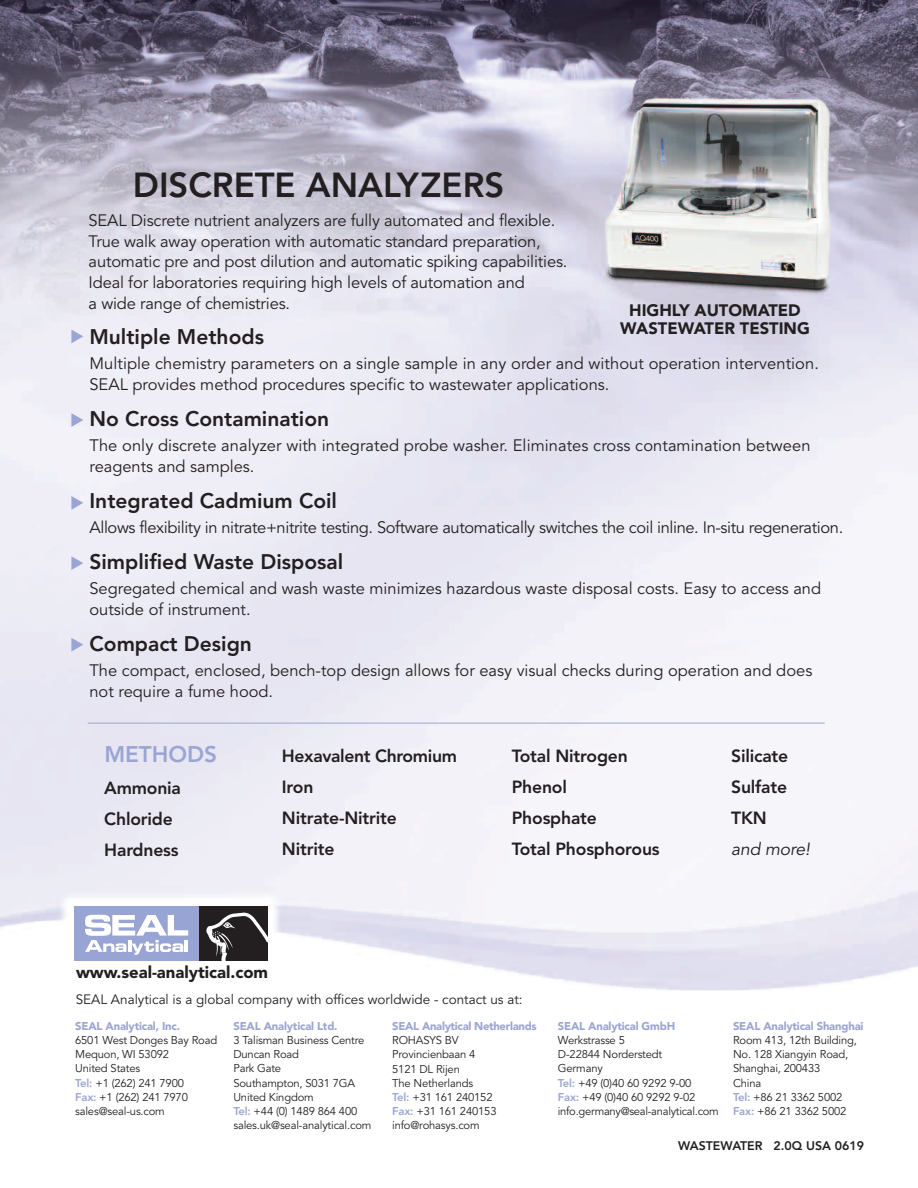
<style>
.page{position:relative;width:918px;height:1188px;background:#fff}
.page>*{position:absolute;margin:0;border:0;box-sizing:border-box;transform-origin:0 0}
.t1{font:800 34.5px "Avenir";color:#231f20}
.t2{font:800 22.5px "Avenir";color:#9ba5d3}
.t3{font:800 21px "Avenir";color:#231f20}
.t4{font:800 17.55px/30.9px "Avenir";letter-spacing:-.01em;color:#231f20}
.t5{font:italic 17.55px "Avenir";letter-spacing:-.005em;color:#231f20}
.t6{font:900 16.65px "Avenir";color:#231f20}
.t7{font:16.5px/20.7px "Avenir";color:#231f20}
.t8{font:16.5px "Avenir";letter-spacing:-.025em;color:#231f20}
.t9{font:900 16.5px/18px "Avenir";color:#231f20;text-align:center}
.t10{font:13.5px "Avenir";color:#231f20}
.t11{font:800 12.3px "Avenir";color:#231f20}
.t12{font:11.25px/14.1px "Avenir";letter-spacing:-.015em;color:#231f20}
.t13{font:900 11.25px "Avenir";letter-spacing:-.015em;color:#9ba5d3}
.s1{font-weight:800;color:#9ba5d3}
</style>
<div class="page">
<img style="left:0;top:0;width:918px;height:991px">
<div style="left:75px;top:906px;width:126px;height:54px;background:#98a4d3"></div>
<svg style="left:85px;top:915px;width:103px;height:40px"></svg>
<div style="left:199px;top:906px;width:69px;height:54px;background:#231f20"></div>
<svg style="left:206px;top:913px;width:62px;height:47px"></svg>
<svg style="left:71px;top:330px;width:12px;height:13px"></svg>
<svg style="left:71px;top:413px;width:12px;height:14px"></svg>
<svg style="left:71px;top:496px;width:12px;height:14px"></svg>
<svg style="left:71px;top:638px;width:12px;height:14px"></svg>
<svg style="left:71px;top:556px;width:12px;height:14px"></svg>
<hr style="left:88px;top:723px;width:737px;height:1px;background:#9ba5d3">
<h1 class="t1" style="left:133px;top:171px;width:373px">DISCRETE ANALYZERS</h1>
<p class="t7" style="left:89px;top:211px;width:480px">SEAL Discrete nutrient analyzers are fully automated and flexible.<br>True walk away operation with automatic standard preparation, automatic pre and post dilution and automatic spiking capabilities.<br>Ideal for laboratories requiring high levels of automation and<br>a wide range of chemistries.</p>
<p class="t9" style="left:620px;top:303px;width:191px">HIGHLY AUTOMATED<br>WASTEWATER TESTING</p>
<p class="t3" style="left:90px;top:328px;width:176px">Multiple Methods</p>
<p class="t7" style="left:90px;top:355px;width:731px">Multiple chemistry parameters on a single sample in any order and without operation intervention.<br>SEAL provides method procedures specific to wastewater applications.</p>
<p class="t3" style="left:90px;top:410px;width:241px">No Cross Contamination</p>
<p class="t7" style="left:90px;top:437px;width:723px">The only discrete analyzer with integrated probe washer. Eliminates cross contamination between reagents and samples.</p>
<p class="t3" style="left:90px;top:492px;width:249px">Integrated Cadmium Coil</p>
<p class="t8" style="left:90px;top:521px;width:755px">Allows flexibility in nitrate+nitrite testing. Software automatically switches the coil inline. In-situ regeneration.</p>
<p class="t3" style="left:90px;top:553px;width:255px">Simplified Waste Disposal</p>
<p class="t7" style="left:90px;top:580px;width:733px">Segregated chemical and wash waste minimizes hazardous waste disposal costs. Easy to access and outside of instrument.</p>
<p class="t3" style="left:90px;top:635px;width:164px">Compact Design</p>
<p class="t7" style="left:90px;top:662px;width:724px">The compact, enclosed, bench-top design allows for easy visual checks during operation and does not require a fume hood.</p>
<h2 class="t2" style="left:104px;top:745px;width:114px">METHODS</h2>
<p class="t4" style="left:104px;top:774px;width:78px">Ammonia<br>Chloride<br>Hardness</p>
<p class="t4" style="left:282px;top:742px;width:177px">Hexavalent Chromium<br>Iron<br>Nitrate-Nitrite<br>Nitrite</p>
<p class="t4" style="left:731px;top:742px;width:59px;text-align:justify">Silicate Sulfate TKN</p>
<p class="t4" style="left:512px;top:742px;width:150px">Total Nitrogen<br>Phenol<br>Phosphate<br>Total Phosphorous</p>
<p class="t5" style="left:731px;top:842px;width:80px">and more!</p>
<p class="t6" style="left:76px;top:966px;width:194px">www.seal-analytical.com</p>
<p class="t10" style="left:76px;top:994px;width:448px">SEAL Analytical is a global company with offices worldwide - contact us at:</p>
<p class="t13" style="left:75px;top:1022px;width:106px">SEAL Analytical, Inc.</p>
<p class="t12" style="left:75px;top:1034px;width:144px">6501 West Donges Bay Road<br>Mequon, WI 53092<br>United States<br><span class="s1">Tel:</span> +1 (262) 241 7900<br><span class="s1">Fax:</span> +1 (262) 241 7970 sales@seal-us.com</p>
<p class="t13" style="left:233px;top:1022px;width:106px">SEAL Analytical Ltd.</p>
<p class="t12" style="left:233px;top:1034px;width:140px">3 Talisman Business Centre<br>Duncan Road<br>Park Gate<br>Southampton, S031 7GA<br>United Kingdom<br><span class="s1">Tel:</span> +44 (0) 1489 864 400 sales.uk@seal-analytical.com</p>
<p class="t13" style="left:392px;top:1022px;width:146px">SEAL Analytical Netherlands</p>
<p class="t12" style="left:392px;top:1034px;width:106px">ROHASYS BV<br>Provincienbaan 4<br>5121 DL Rijen<br>The Netherlands<br><span class="s1">Tel:</span> +31 161 240152<br><span class="s1">Fax:</span> +31 161 240153 info@rohasys.com</p>
<p class="t13" style="left:558px;top:1022px;width:119px">SEAL Analytical GmbH</p>
<p class="t12" style="left:558px;top:1034px;width:162px">Werkstrasse 5<br>D-22844 Norderstedt<br>Germany<br><span class="s1">Tel:</span> +49 (0)40 60 9292 9-00<br><span class="s1">Fax:</span> +49 (0)40 60 9292 9-02 info.germany@seal-analytical.com</p>
<p class="t13" style="left:733px;top:1022px;width:132px">SEAL Analytical Shanghai</p>
<p class="t12" style="left:733px;top:1034px;width:125px">Room 413, 12th Building,<br>No. 128 Xiangyin Road,<br>Shanghai, 200433<br>China<br><span class="s1">Tel:</span> +86 21 3362 5002<br><span class="s1">Fax:</span> +86 21 3362 5002</p>
<p class="t11" style="left:678px;top:1141px;width:187px">WASTEWATER 2.0Q USA 0619</p>
</div>
